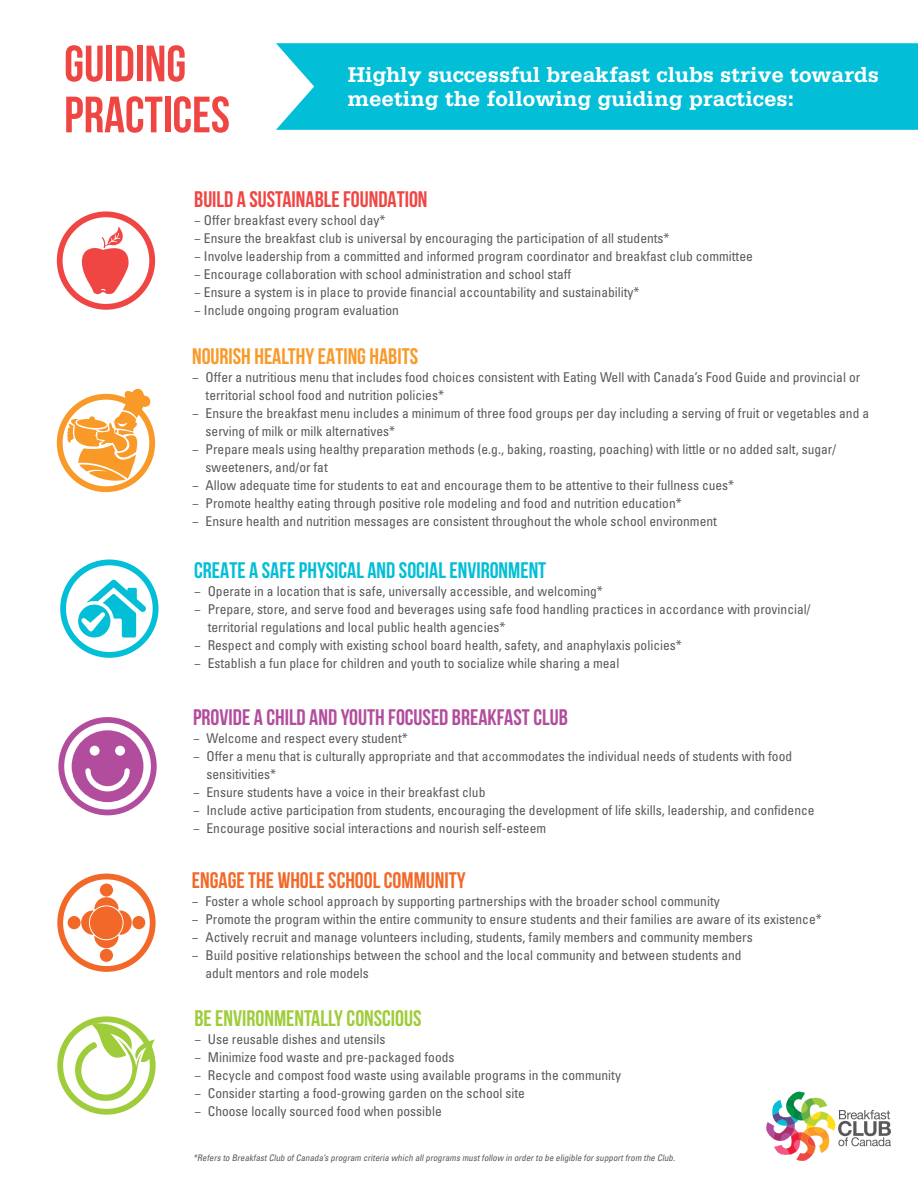
<style>
.page{position:relative;width:918px;height:1188px;background:#fff}
.page>*{position:absolute;margin:0;border:0;box-sizing:border-box;transform-origin:0 0}
.t1{font:700 51px/51px "Bebas Neue";color:#ef4644}
.t2{font:700 22.5px/24px "Serifa";color:#fff}
.t3{font:700 22.5px "Bebas Neue";color:#b24d9d}
.t4{font:700 22.5px "Bebas Neue";color:#03bed7}
.t5{font:700 22.5px "Bebas Neue";color:#f26829}
.t6{font:700 22.5px "Bebas Neue";color:#ef4644}
.t7{font:700 22.5px "Bebas Neue";color:#f89928}
.t8{font:700 22.5px "Bebas Neue";color:#9fcc3b}
.t9{font:condensed 13.5px/18px "Univers";color:#58595b}
.t10{font:italic condensed 9px "Univers";color:#58595b}
</style>
<div class="page">
<svg style="left:766px;top:1092px;width:125px;height:69px"></svg>
<div style="left:276px;top:43px;width:642px;height:87px;background:#03bed7"></div>
<svg style="left:61px;top:720px;width:93px;height:92px"></svg>
<div style="left:58px;top:717px;width:99px;height:98px;border:6px solid #b24d9d;border-radius:50%"></div>
<svg style="left:60px;top:1019px;width:93px;height:93px"></svg>
<div style="left:57px;top:1016px;width:99px;height:99px;border:6px solid #9fcc3b;border-radius:50%"></div>
<svg style="left:60px;top:876px;width:93px;height:93px"></svg>
<div style="left:57px;top:874px;width:99px;height:98px;border:6px solid #f26829;border-radius:50%"></div>
<div style="left:132px;top:916px;width:13px;height:13px;background:#f26829;border-radius:50%"></div>
<div style="left:100px;top:884px;width:13px;height:13px;background:#f26829;border-radius:50%"></div>
<div style="left:100px;top:949px;width:13px;height:13px;background:#f26829;border-radius:50%"></div>
<svg style="left:81px;top:897px;width:51px;height:51px"></svg>
<div style="left:68px;top:916px;width:13px;height:13px;background:#f26829;border-radius:50%"></div>
<svg style="left:89px;top:906px;width:34px;height:34px"></svg>
<div style="left:89px;top:905px;width:35px;height:35px;border:1px solid #fff;border-radius:50%"></div>
<div style="left:90px;top:907px;width:32px;height:32px;background:#f26829;border-radius:50%"></div>
<svg style="left:63px;top:562px;width:93px;height:93px"></svg>
<div style="left:60px;top:560px;width:98px;height:98px;border:6px solid #03bed7;border-radius:50%"></div>
<svg style="left:75px;top:1021px;width:80px;height:80px"></svg>
<svg style="left:60px;top:214px;width:92px;height:93px"></svg>
<div style="left:57px;top:211px;width:98px;height:99px;border:6px solid #ef4644;border-radius:50%"></div>
<svg style="left:77px;top:227px;width:53px;height:67px"></svg>
<svg style="left:60px;top:397px;width:92px;height:92px"></svg>
<div style="left:57px;top:394px;width:98px;height:98px;border:6px solid #f89928;border-radius:50%"></div>
<svg style="left:65px;top:388px;width:88px;height:93px"></svg>
<svg style="left:72px;top:730px;width:71px;height:72px"></svg>
<svg style="left:78px;top:580px;width:70px;height:58px"></svg>
<h1 class="t1" style="left:64px;top:38px;width:167px">GUIDING<br>PRACTICES</h1>
<h2 class="t2" style="left:348px;top:62px;width:533px">Highly successful breakfast clubs strive towards meeting the following guiding practices:</h2>
<h2 class="t6" style="left:194px;top:187px;width:235px">BUILD A SUSTAINABLE FOUNDATION</h2>
<p class="t9" style="left:194px;top:211px;width:560px">− Offer breakfast every school day*<br>− Ensure the breakfast club is universal by encouraging the participation of all students*<br>− Involve leadership from a committed and informed program coordinator and breakfast club committee − Encourage collaboration with school administration and school staff<br>− Ensure a system is in place to provide financial accountability and sustainability*<br>− Include ongoing program evaluation</p>
<h2 class="t7" style="left:192px;top:344px;width:228px">NOURISH HEALTHY EATING HABITS</h2>
<p class="t9" style="left:192px;top:368px;width:670px">− Offer a nutritious menu that includes food choices consistent with Eating Well with Canada’s Food Guide and provincial or</p>
<p class="t9" style="left:206px;top:386px;width:240px">territorial school food and nutrition policies*</p>
<p class="t9" style="left:192px;top:404px;width:679px">− Ensure the breakfast menu includes a minimum of three food groups per day including a serving of fruit or vegetables and a</p>
<p class="t9" style="left:206px;top:422px;width:191px">serving of milk or milk alternatives*</p>
<p class="t9" style="left:192px;top:440px;width:646px">− Prepare meals using healthy preparation methods (e.g., baking, roasting, poaching) with little or no added salt, sugar/</p>
<p class="t9" style="left:206px;top:458px;width:124px">sweeteners, and/or fat</p>
<p class="t9" style="left:192px;top:476px;width:544px">− Allow adequate time for students to eat and encourage them to be attentive to their fullness cues*</p>
<p class="t9" style="left:192px;top:494px;width:491px">− Promote healthy eating through positive role modeling and food and nutrition education*</p>
<p class="t9" style="left:192px;top:512px;width:526px">− Ensure health and nutrition messages are consistent throughout the whole school environment</p>
<h2 class="t4" style="left:194px;top:558px;width:354px">CREATE A SAFE PHYSICAL AND SOCIAL ENVIRONMENT</h2>
<p class="t9" style="left:194px;top:582px;width:410px">− Operate in a location that is safe, universally accessible, and welcoming*</p>
<p class="t9" style="left:194px;top:600px;width:618px">− Prepare, store, and serve food and beverages using safe food handling practices in accordance with provincial/</p>
<p class="t9" style="left:208px;top:618px;width:299px">territorial regulations and local public health agencies*</p>
<p class="t9" style="left:194px;top:636px;width:489px">− Respect and comply with existing school board health, safety, and anaphylaxis policies*</p>
<p class="t9" style="left:194px;top:654px;width:427px">− Establish a fun place for children and youth to socialize while sharing a meal</p>
<h2 class="t3" style="left:193px;top:705px;width:376px">PROVIDE A CHILD AND YOUTH FOCUSED BREAKFAST CLUB</h2>
<p class="t9" style="left:193px;top:729px;width:216px">− Welcome and respect every student*</p>
<p class="t9" style="left:193px;top:747px;width:601px">− Offer a menu that is culturally appropriate and that accommodates the individual needs of students with food</p>
<p class="t9" style="left:207px;top:765px;width:71px">sensitivities*</p>
<p class="t9" style="left:193px;top:783px;width:294px">− Ensure students have a voice in their breakfast club</p>
<p class="t9" style="left:193px;top:801px;width:623px">− Include active participation from students, encouraging the development of life skills, leadership, and confidence</p>
<p class="t9" style="left:193px;top:819px;width:355px">− Encourage positive social interactions and nourish self-esteem</p>
<h2 class="t5" style="left:192px;top:868px;width:275px">ENGAGE THE WHOLE SCHOOL COMMUNITY</h2>
<p class="t9" style="left:192px;top:892px;width:529px">− Foster a whole school approach by supporting partnerships with the broader school community</p>
<p class="t9" style="left:192px;top:910px;width:631px">− Promote the program within the entire community to ensure students and their families are aware of its existence*</p>
<p class="t9" style="left:192px;top:928px;width:562px">− Actively recruit and manage volunteers including, students, family members and community members</p>
<p class="t9" style="left:192px;top:946px;width:551px">− Build positive relationships between the school and the local community and between students and</p>
<p class="t9" style="left:205px;top:964px;width:165px">adult mentors and role models</p>
<h2 class="t8" style="left:194px;top:1006px;width:229px">BE ENVIRONMENTALLY CONSCIOUS</h2>
<p class="t9" style="left:194px;top:1030px;width:428px">− Use reusable dishes and utensils<br>− Minimize food waste and pre-packaged foods<br>− Recycle and compost food waste using available programs in the community − Consider starting a food-growing garden on the school site<br>− Choose locally sourced food when possible</p>
<p class="t10" style="left:193px;top:1152px;width:485px">*Refers to BreakfastClub ofCanada’s program criteria which allprograms mustfollow in orderto be eligible forsupportfrom the Club.</p>
</div>
